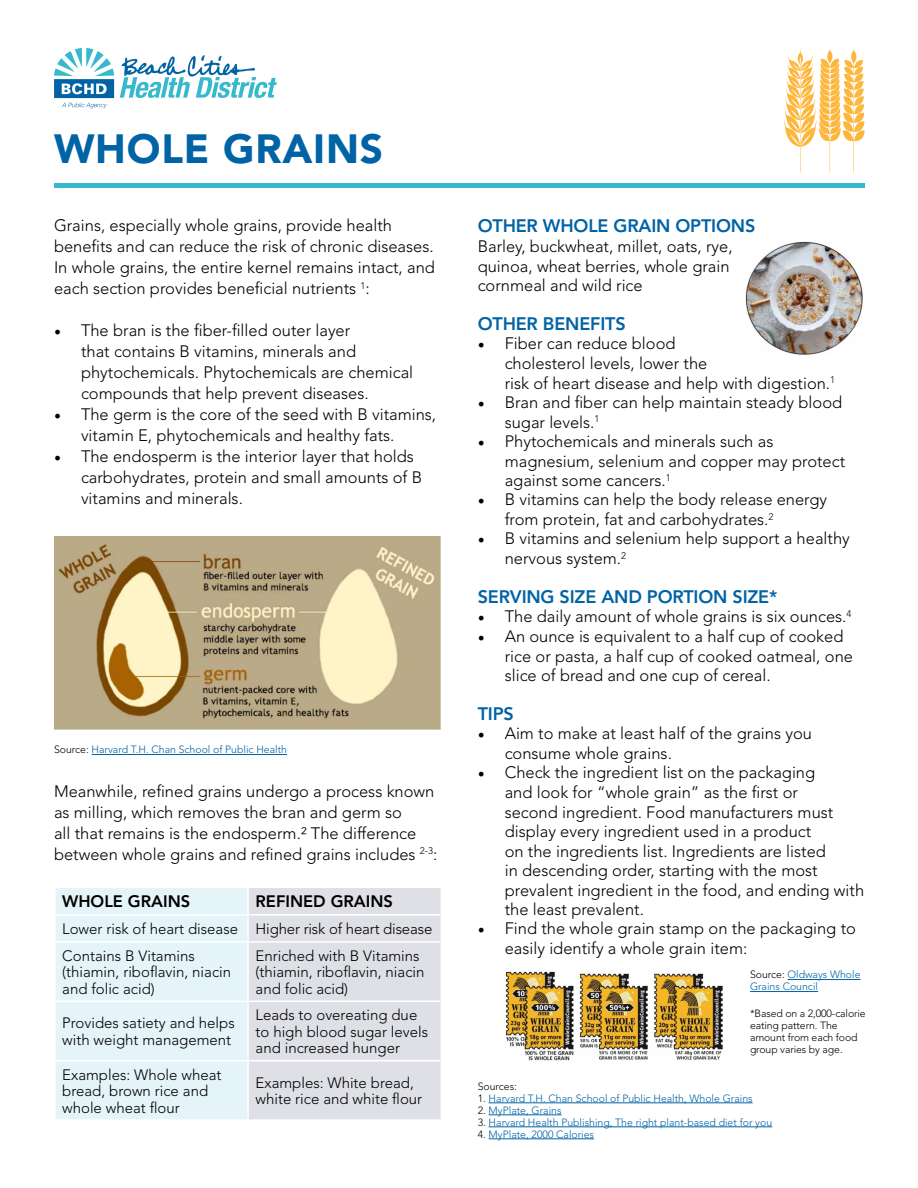
<style>
.page{position:relative;width:918px;height:1188px;background:#fff}
.page>*{position:absolute;margin:0;border:0;box-sizing:border-box;transform-origin:0 0}
.t1{font:900 40.5px "Avenir";letter-spacing:.02em;color:#0063a5}
.t2{font:800 18px "Avenir";letter-spacing:-.01em;color:#0063a5}
.t3{font:300 16.5px/19.5px "Avenir";color:#000}
.t4{font:800 16.5px "Avenir";color:#000}
.t5{font:300 15px/16.5px "Avenir";color:#000}
.t6{font:300 10.5px/12px "Avenir";color:#0063a5}
.t7{font:300 10.5px/12px "Avenir";letter-spacing:-.01em;color:#000}
.s1{font-family:"Minion Pro";font-weight:400;font-size:18px}
.s2{color:#000}
</style>
<div class="page">
<svg style="left:120px;top:55px;width:157px;height:43px"></svg>
<svg style="left:54px;top:48px;width:60px;height:60px"></svg>
<div style="left:54px;top:183px;width:810px;height:5px;background:#37b9cd"></div>
<div style="left:56px;top:888px;width:191px;height:231px;background:#e4f4f8"></div>
<div style="left:249px;top:888px;width:192px;height:231px;background:#dfe0e6"></div>
<hr style="left:54px;top:914px;width:194px;height:2px;background:#fff">
<hr style="left:248px;top:914px;width:194px;height:2px;background:#fff">
<hr style="left:54px;top:941px;width:194px;height:2px;background:#fff">
<hr style="left:54px;top:1001px;width:194px;height:1px;background:#fff">
<hr style="left:54px;top:1060px;width:194px;height:1px;background:#fff">
<hr style="left:248px;top:941px;width:194px;height:2px;background:#fff">
<hr style="left:248px;top:1001px;width:194px;height:1px;background:#fff">
<hr style="left:248px;top:1060px;width:194px;height:1px;background:#fff">
<hr style="left:92px;top:754px;width:195px;height:1px;background:#0063a5">
<hr style="left:489px;top:1103px;width:264px;height:1px;background:#0063a5">
<hr style="left:489px;top:1115px;width:73px;height:1px;background:#0063a5">
<hr style="left:489px;top:1127px;width:283px;height:1px;background:#0063a5">
<hr style="left:489px;top:1139px;width:105px;height:1px;background:#0063a5">
<img style="left:745px;top:241px;width:118px;height:114px">
<hr style="left:854px;top:62px;width:1px;height:110px;background:#fdb73d">
<hr style="left:830px;top:62px;width:1px;height:110px;background:#fdb73d">
<hr style="left:800px;top:65px;width:1px;height:107px;background:#fdb73d">
<svg style="left:784px;top:45px;width:81px;height:102px"></svg>
<img style="left:54px;top:536px;width:387px;height:193px">
<img style="left:505px;top:971px;width:218px;height:90px">
<hr style="left:788px;top:979px;width:73px;height:1px;background:#0063a5">
<hr style="left:750px;top:991px;width:68px;height:1px;background:#0063a5">
<h1 class="t1" style="left:54px;top:124px;width:331px">WHOLE GRAINS</h1>
<p class="t3" style="left:54px;top:215px;width:382px;line-height:21px">Grains, especially whole grains, provide health benefits and can reduce the risk of chronic diseases.<br>In whole grains, the entire kernel remains intact, and each section provides beneficial nutrients <sup>1</sup>:</p>
<p class="t3" style="left:81px;top:320px;width:334px;line-height:21px;text-indent:-27px"><span class="s1">•</span> The bran is the fiber-filled outer layer<br>that contains B vitamins, minerals and phytochemicals. Phytochemicals are chemical compounds that help prevent diseases.</p>
<p class="t3" style="left:81px;top:404px;width:357px;line-height:21px;text-indent:-27px"><span class="s1">•</span> The germ is the core of the seed with B vitamins, vitamin E, phytochemicals and healthy fats.</p>
<p class="t3" style="left:81px;top:446px;width:343px;line-height:21px;text-indent:-27px"><span class="s1">•</span> The endosperm is the interior layer that holds carbohydrates, protein and small amounts of B vitamins and minerals.</p>
<p class="t6" style="left:54px;top:744px;width:235px"><span class="s2">Source:</span> Harvard T.H. Chan School of Public Health</p>
<p class="t3" style="left:54px;top:781px;width:385px;line-height:21px">Meanwhile, refined grains undergo a process known as milling, which removes the bran and germ so<br>all that remains is the endosperm.² The difference between whole grains and refined grains includes <sup>2-3</sup>:</p>
<p class="t4" style="left:62px;top:892px;width:130px">WHOLE GRAINS</p>
<p class="t4" style="left:256px;top:892px;width:139px">REFINED GRAINS</p>
<p class="t5" style="left:62px;top:916px;width:372px;line-height:26.7px">Lower risk of heart disease Higher risk of heart disease<br>Contains B Vitamins</p>
<p class="t5" style="left:62px;top:964px;width:170px">(thiamin, riboflavin, niacin and folic acid)</p>
<p class="t5" style="left:256px;top:947px;width:170px">Enriched with B Vitamins (thiamin, riboflavin, niacin and folic acid)</p>
<p class="t5" style="left:62px;top:1015px;width:174px">Provides satiety and helps with weight management</p>
<p class="t5" style="left:256px;top:1007px;width:174px">Leads to overeating due to high blood sugar levels and increased hunger</p>
<p class="t5" style="left:62px;top:1066px;width:161px">Examples: Whole wheat bread, brown rice and whole wheat flour</p>
<p class="t5" style="left:256px;top:1074px;width:168px">Examples: White bread, white rice and white flour</p>
<p class="t2" style="left:478px;top:216px;width:279px">OTHER WHOLE GRAIN OPTIONS</p>
<p class="t3" style="left:478px;top:237px;width:257px">Barley, buckwheat, millet, oats, rye, quinoa, wheat berries, whole grain cornmeal and wild rice</p>
<p class="t2" style="left:478px;top:313px;width:149px">OTHER BENEFITS</p>
<p class="t3" style="left:505px;top:334px;width:332px;text-indent:-27px"><span class="s1">•</span> Fiber can reduce blood<br>cholesterol levels, lower the<br>risk of heart disease and help with digestion.<sup>1</sup></p>
<p class="t3" style="left:505px;top:393px;width:339px;text-indent:-27px"><span class="s1">•</span> Bran and fiber can help maintain steady blood sugar levels.<sup>1</sup></p>
<p class="t3" style="left:505px;top:432px;width:342px;text-indent:-27px"><span class="s1">•</span> Phytochemicals and minerals such as magnesium, selenium and copper may protect against some cancers.<sup>1</sup></p>
<p class="t3" style="left:505px;top:490px;width:324px;text-indent:-27px"><span class="s1">•</span> B vitamins can help the body release energy from protein, fat and carbohydrates.<sup>2</sup></p>
<p class="t3" style="left:505px;top:529px;width:347px;text-indent:-27px"><span class="s1">•</span> B vitamins and selenium help support a healthy nervous system.<sup>2</sup></p>
<p class="t2" style="left:478px;top:586px;width:301px">SERVING SIZE AND PORTION SIZE*</p>
<p class="t3" style="left:478px;top:607px;width:375px"><span class="s1">•</span> The daily amount of whole grains is six ounces.<sup>4</sup></p>
<p class="t3" style="left:505px;top:627px;width:350px;text-indent:-27px"><span class="s1">•</span> An ounce is equivalent to a half cup of cooked rice or pasta, a half cup of cooked oatmeal, one slice of bread and one cup of cereal.</p>
<p class="t2" style="left:478px;top:703px;width:38px">TIPS</p>
<p class="t3" style="left:505px;top:724px;width:309px;text-indent:-27px"><span class="s1">•</span> Aim to make at least half of the grains you consume whole grains.</p>
<p class="t3" style="left:505px;top:763px;width:361px;text-indent:-27px"><span class="s1">•</span> Check the ingredient list on the packaging<br>and look for “whole grain” as the first or<br>second ingredient. Food manufacturers must display every ingredient used in a product<br>on the ingredients list. Ingredients are listed<br>in descending order, starting with the most prevalent ingredient in the food, and ending with the least prevalent.</p>
<p class="t3" style="left:505px;top:919px;width:353px;text-indent:-27px"><span class="s1">•</span> Find the whole grain stamp on the packaging to easily identify a whole grain item:</p>
<p class="t6" style="left:750px;top:969px;width:112px"><span class="s2">Source:</span> Oldways Whole<br>Grains Council</p>
<p class="t7" style="left:750px;top:1008px;width:117px">*Based on a 2,000-calorie eating pattern. The amount from each food group varies by age.</p>
<p class="t7" style="left:478px;top:1080px;width:41px">Sources:</p>
<p class="t6" style="left:478px;top:1092px;width:276px"><span class="s2">1.</span> Harvard T.H. Chan School of Public Health, Whole Grains</p>
<p class="t6" style="left:478px;top:1104px;width:85px"><span class="s2">2.</span> MyPlate, Grains</p>
<p class="t6" style="left:478px;top:1116px;width:296px"><span class="s2">3.</span> Harvard Health Publishing, The right plant-based diet for you</p>
<p class="t6" style="left:478px;top:1128px;width:118px"><span class="s2">4.</span> MyPlate, 2000 Calories</p>
</div>
